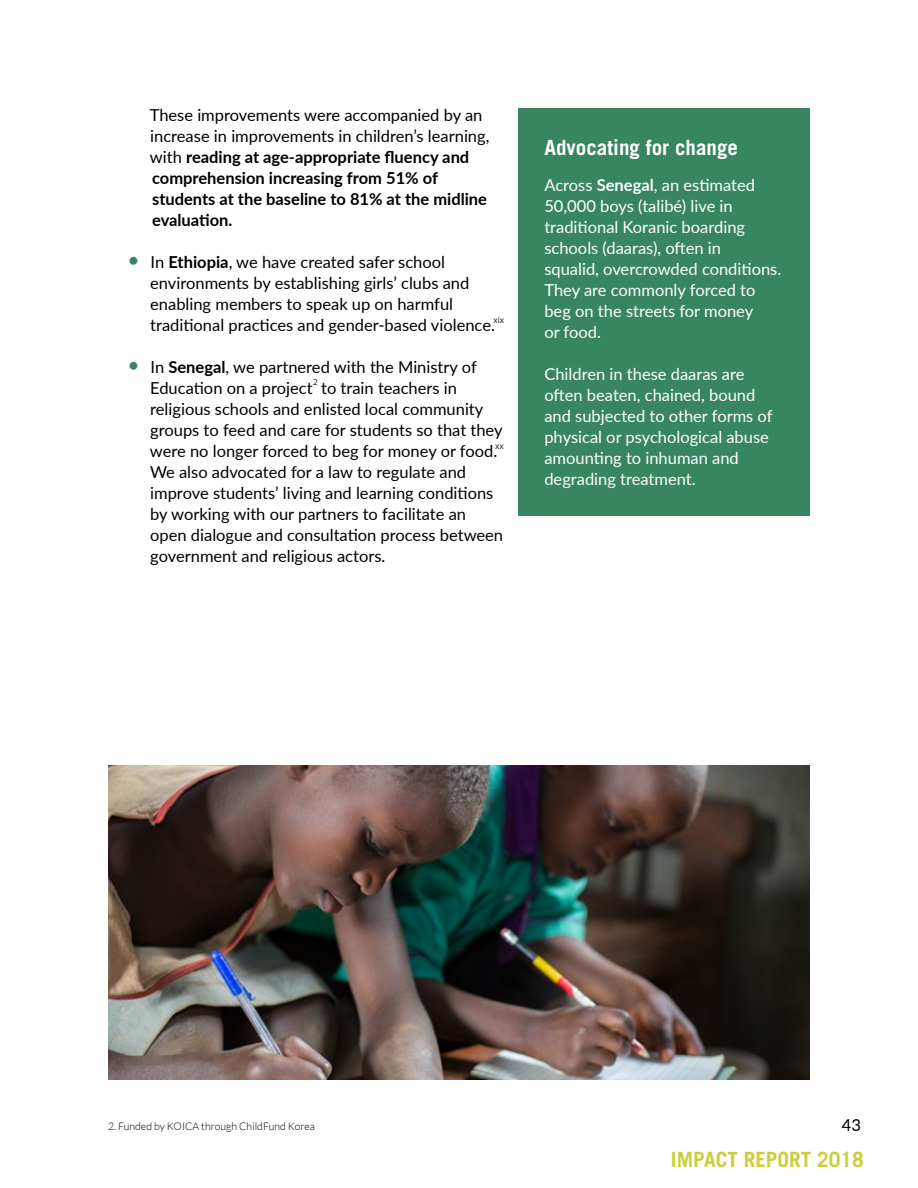
<style>
.page{position:relative;width:918px;height:1188px;background:#fff}
.page>*{position:absolute;margin:0;border:0;box-sizing:border-box;transform-origin:0 0}
.t1{font:700 21px "Trade Gothic";color:#fff}
.t2{font:700 21px "Trade Gothic";color:#cccf3d}
.t3{font:16.5px/21px "Lato";color:#000}
.t4{font:16.5px/21px "Lato";color:#fff}
.t5{font:700 16.5px/21px "Lato";color:#000}
.t6{font:300 10.5px "Lato";color:#000}
.t7{font:9px "Apex New";color:#000}
.s1{font-weight:400}
.s2{font-size:21px;color:#388561}
.s3{font-weight:700}
</style>
<div class="page">
<img style="left:108px;top:766px;width:702px;height:314px">
<div style="left:518px;top:108px;width:292px;height:407px;background:#388561"></div>
<p class="t5" style="left:150px;top:104px;width:341px"><span class="s1">These improvements were accompanied by an increase in improvements in children’s learning, with</span> reading at age-appropriate fluency and comprehension increasing from 51% of students at the baseline to 81% at the midline evaluation.</p>
<p class="t3" style="left:150px;top:251px;width:346px;text-indent:-23px"><span class="s2">•</span> In <span class="s3">Ethiopia</span>, we have created safer school environments by establishing girls’ clubs and enabling members to speak up on harmful traditional practices and gender-based violence.</p>
<p class="t3" style="left:150px;top:356px;width:355px;text-indent:-22px"><span class="s2">•</span> In <span class="s3">Senegal</span>, we partnered with the Ministry of Education on a project to train teachers in religious schools and enlisted local community groups to feed and care for students so that they were no longer forced to beg for money or food.<br>We also advocated for a law to regulate and improve students’ living and learning conditions by working with our partners to facilitate an open dialogue and consultation process between government and religious actors.</p>
<p class="t7" style="left:494px;top:314px;width:12px">xix</p>
<p class="t7" style="left:313px;top:376px;width:6px">2</p>
<p class="t7" style="left:495px;top:440px;width:10px">xx</p>
<p class="t1" style="left:544px;top:135px;width:195px">Advocating for change</p>
<p class="t4" style="left:544px;top:174px;width:238px">Across <span class="s3">Senegal</span>, an estimated<br>50,000 boys (talibé) live in traditional Koranic boarding schools (daaras), often in<br>squalid, overcrowded conditions.<br>They are commonly forced to beg on the streets for money<br>or food.</p>
<p class="t4" style="left:544px;top:363px;width:230px">Children in these daaras are often beaten, chained, bound and subjected to other forms of physical or psychological abuse amounting to inhuman and degrading treatment.</p>
<p class="t6" style="left:108px;top:1121px;width:208px">2. Funded by KOICA through ChildFund Korea</p>
<p class="t3" style="left:842px;top:1113px;width:21px">43</p>
<p class="t2" style="left:671px;top:1147px;width:195px">IMPACT REPORT 2018</p>
</div>
